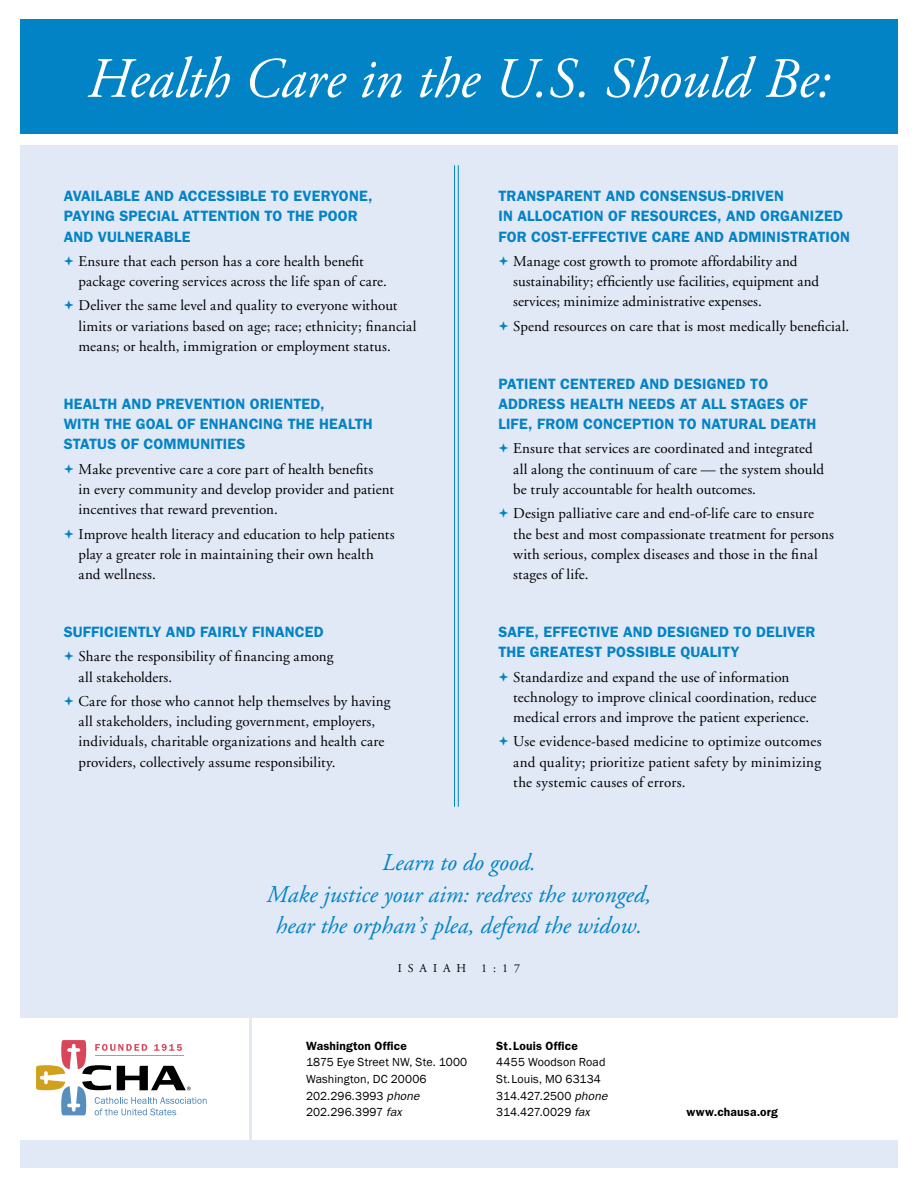
<style>
.page{position:relative;width:918px;height:1188px;background:#fff}
.page>*{position:absolute;margin:0;border:0;box-sizing:border-box;transform-origin:0 0}
.t1{font:italic 57px "Adobe Garamond Pro";letter-spacing:-.005em;color:#fff}
.t2{font:italic 24px/31.5px "Adobe Garamond";color:#0283c6;text-align:center}
.t3{font:15px/20.2px "Adobe Garamond";letter-spacing:.005em;color:#000}
.t4{font:600 15px/20.2px "Franklin Gothic";letter-spacing:.01em;color:#0283c6}
.t5{font:12px/16.6px "Franklin Gothic";letter-spacing:.01em;color:#000}
.t6{font:600 12px "Franklin Gothic";letter-spacing:.015em;color:#000}
.t7{font:12px "Adobe Garamond";letter-spacing:.5em;color:#000}
.s1{color:#0283c6}
.s2{font-style:italic}
</style>
<div class="page">
<div style="left:20px;top:145px;width:878px;height:1023px;background:#e1e8f6"></div>
<div style="left:1px;top:1018px;width:248px;height:122px;background:#fff"></div>
<div style="left:252px;top:1018px;width:666px;height:122px;background:#fff"></div>
<div style="left:20px;top:19px;width:878px;height:115px;background:#0283c6"></div>
<hr style="left:458px;top:165px;width:1px;height:642px;background:#0283c6">
<hr style="left:454px;top:165px;width:1px;height:642px;background:#0283c6">
<svg style="left:36px;top:1040px;width:171px;height:75px"></svg>
<h1 class="t1" style="left:87px;top:45px;width:746px">Health Care in the U.S. Should Be:</h1>
<p class="t4" style="left:64px;top:185px;width:310px">AVAILABLE AND ACCESSIBLE TO EVERYONE,<br>PAYING SPECIAL ATTENTION TO THE POOR<br>AND VULNERABLE</p>
<p class="t3" style="left:79px;top:251px;width:310px;text-indent:-15px"><span class="s1">❖</span> Ensure that each person has a core health benefit package covering services across the life span of care.</p>
<p class="t3" style="left:79px;top:296px;width:339px;text-indent:-15px"><span class="s1">❖</span> Deliver the same level and quality to everyone without limits or variations based on age; race; ethnicity; financial means; or health, immigration or employment status.</p>
<p class="t4" style="left:64px;top:393px;width:311px">HEALTH AND PREVENTION ORIENTED,<br>WITH THE GOAL OF ENHANCING THE HEALTH<br>STATUS OF COMMUNITIES</p>
<p class="t3" style="left:79px;top:459px;width:317px;text-indent:-15px"><span class="s1">❖</span> Make preventive care a core part of health benefits<br>in every community and develop provider and patient incentives that reward prevention.</p>
<p class="t3" style="left:79px;top:524px;width:317px;text-indent:-15px"><span class="s1">❖</span> Improve health literacy and education to help patients play a greater role in maintaining their own health and wellness.</p>
<p class="t4" style="left:64px;top:621px;width:262px">SUFFICIENTLY AND FAIRLY FINANCED</p>
<p class="t3" style="left:79px;top:647px;width:257px;text-indent:-15px"><span class="s1">❖</span> Share the responsibility of financing among all stakeholders.</p>
<p class="t3" style="left:79px;top:691px;width:314px;text-indent:-15px"><span class="s1">❖</span> Care for those who cannot help themselves by having all stakeholders, including government, employers, individuals, charitable organizations and health care providers, collectively assume responsibility.</p>
<p class="t4" style="left:498px;top:185px;width:353px">TRANSPARENT AND CONSENSUS-DRIVEN<br>IN ALLOCATION OF RESOURCES, AND ORGANIZED<br>FOR COST-EFFECTIVE CARE AND ADMINISTRATION</p>
<p class="t3" style="left:513px;top:251px;width:307px;text-indent:-15px"><span class="s1">❖</span> Manage cost growth to promote affordability and sustainability; efficiently use facilities, equipment and services; minimize administrative expenses.</p>
<p class="t3" style="left:498px;top:316px;width:352px"><span class="s1">❖</span> Spend resources on care that is most medically beneficial.</p>
<p class="t4" style="left:498px;top:373px;width:320px">PATIENT CENTERED AND DESIGNED TO<br>ADDRESS HEALTH NEEDS AT ALL STAGES OF<br>LIFE, FROM CONCEPTION TO NATURAL DEATH</p>
<p class="t3" style="left:513px;top:439px;width:312px;text-indent:-15px"><span class="s1">❖</span> Ensure that services are coordinated and integrated all along the continuum of care — the system should be truly accountable for health outcomes.</p>
<p class="t3" style="left:513px;top:504px;width:322px;text-indent:-15px"><span class="s1">❖</span> Design palliative care and end-of-life care to ensure the best and most compassionate treatment for persons with serious, complex diseases and those in the final stages of life.</p>
<p class="t4" style="left:498px;top:621px;width:318px">SAFE, EFFECTIVE AND DESIGNED TO DELIVER<br>THE GREATEST POSSIBLE QUALITY</p>
<p class="t3" style="left:513px;top:667px;width:305px;text-indent:-15px"><span class="s1">❖</span> Standardize and expand the use of information technology to improve clinical coordination, reduce medical errors and improve the patient experience.</p>
<p class="t3" style="left:513px;top:732px;width:310px;text-align:justify;text-indent:-15px"><span class="s1">❖</span> Use evidence-based medicine to optimize outcomes and quality; prioritize patient safety by minimizing the systemic causes of errors.</p>
<h2 class="t2" style="left:267px;top:848px;width:386px">Learn to do good.<br>Make justice your aim: redress the wronged, hear the orphan’s plea, defend the widow.</h2>
<p class="t7" style="left:398px;top:962px;width:70px">ISAIAH</p>
<p class="t7" style="left:481px;top:962px;width:40px">1:17</p>
<p class="t6" style="left:306px;top:1039px;width:102px">Washington Office</p>
<p class="t5" style="left:306px;top:1054px;width:163px">1875 Eye Street NW, Ste. 1000<br>Washington, DC 20006<br>202.296.3993 <span class="s2">phone<br></span>202.296.3997 <span class="s2">fax</span></p>
<p class="t6" style="left:496px;top:1039px;width:83px">St.Louis Office</p>
<p class="t5" style="left:496px;top:1054px;width:113px">4455 Woodson Road<br>St.Louis, MO 63134<br>314.427.2500 <span class="s2">phone<br></span>314.427.0029 <span class="s2">fax</span></p>
<p class="t6" style="left:687px;top:1105px;width:93px">www.chausa.org</p>
</div>
